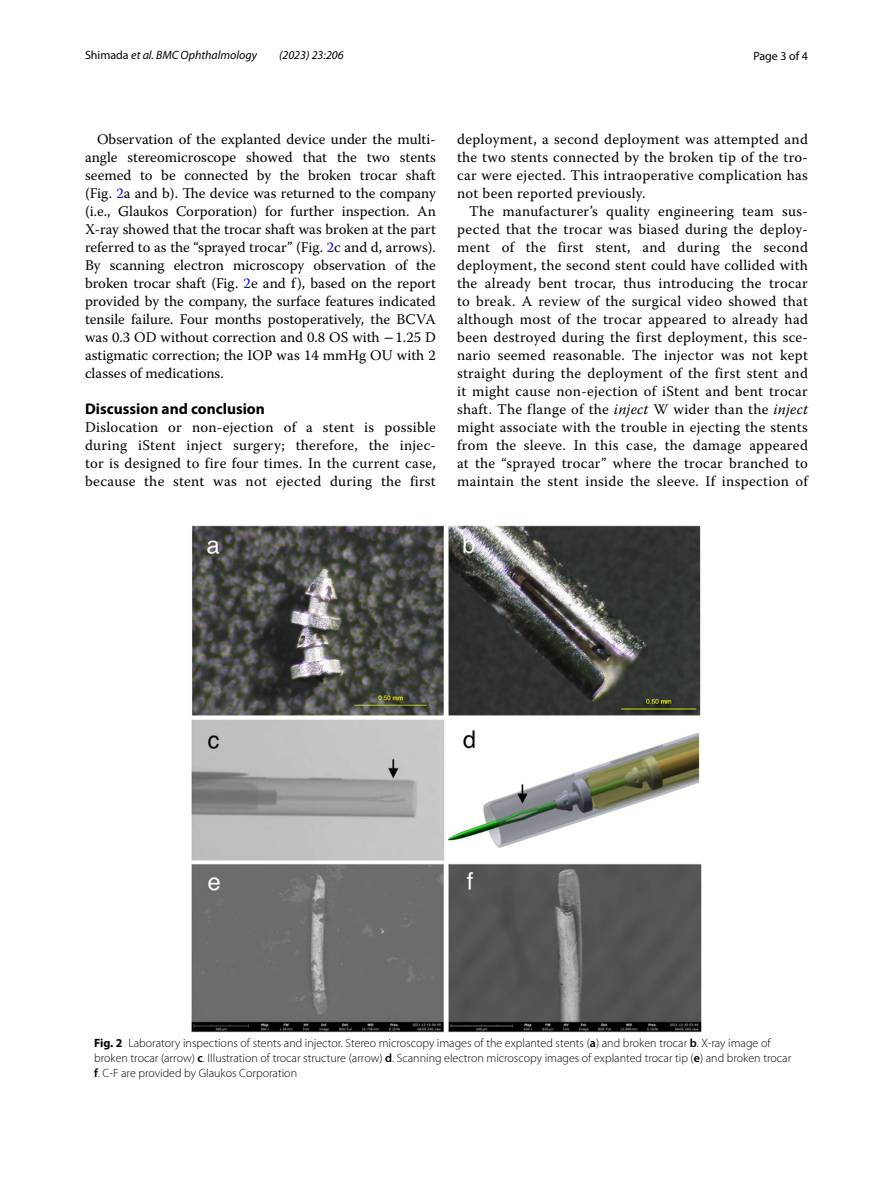
<style>
.page{position:relative;width:893px;height:1187px;background:#fff}
.page>*{position:absolute;margin:0;border:0;box-sizing:border-box;transform-origin:0 0}
.t1{font:700 15.45px "Myriad Pro";color:#000}
.t2{font:14.7px/18px "Warnock Pro";letter-spacing:.02em;color:#000;text-align:justify}
.t3{font:300 12px/15px "Myriad Pro";color:#000}
.t4{font:italic 12px "Myriad Pro";color:#000}
.t5{font:12px "Myriad Pro";color:#000}
.s1{font-style:normal}
.s2{color:#00f}
.s3{font-family:"STIX"}
.s4{font-style:italic}
.s5{font-weight:700}
.s6{font-weight:600}
</style>
<div class="page">
<img style="left:191px;top:525px;width:511px;height:506px">
<p class="t4" style="left:85px;top:48px;width:174px"><span class="s1">Shimada</span> et al. BMC Ophthalmology</p>
<p class="t4" style="left:279px;top:48px;width:66px">(2023) 23:206</p>
<p class="t5" style="left:753px;top:48px;width:56px">Page 3 of 4</p>
<p class="t2" style="left:85px;top:130px;width:352px;text-indent:12px">Observation of the explanted device under the multi&shy;angle stereomicroscope showed that the two stents seemed to be connected by the broken trocar shaft (Fig. <span class="s2">2</span>a and b). The device was returned to the company (i.e., Glaukos Corporation) for further inspection. An X-ray showed that the trocar shaft was broken at the part referred to as the “sprayed trocar” (Fig. <span class="s2">2</span>c and d, arrows).<br>By scanning electron microscopy observation of the broken trocar shaft (Fig. <span class="s2">2</span>e and f), based on the report provided by the company, the surface features indicated tensile failure. Four months postoperatively, the BCVA was 0.3 OD without correction and 0.8 OS with <span class="s3">−</span>1.25 D astigmatic correction; the IOP was 14 mmHg OU with 2 classes of medications.</p>
<p class="t1" style="left:85px;top:398px;width:181px">Discussion and conclusion</p>
<p class="t2" style="left:85px;top:418px;width:352px">Dislocation or non-ejection of a stent is possible during iStent inject surgery; therefore, the injec&shy;tor is designed to fire four times. In the current case, because the stent was not ejected during the first</p>
<p class="t2" style="left:457px;top:130px;width:352px">deployment, a second deployment was attempted and the two stents connected by the broken tip of the tro&shy;car were ejected. This intraoperative complication has not been reported previously.</p>
<p class="t2" style="left:457px;top:202px;width:352px;text-indent:12px">The manufacturer’s quality engineering team sus&shy;pected that the trocar was biased during the deploy&shy;ment of the first stent, and during the second deployment, the second stent could have collided with the already bent trocar, thus introducing the trocar to break. A review of the surgical video showed that although most of the trocar appeared to already had been destroyed during the first deployment, this sce&shy;nario seemed reasonable. The injector was not kept straight during the deployment of the first stent and it might cause non-ejection of iStent and bent trocar shaft. The flange of the <span class="s4">inject</span> W wider than the <span class="s4">inject </span>might associate with the trouble in ejecting the stents from the sleeve. In this case, the damage appeared at the “sprayed trocar” where the trocar branched to maintain the stent inside the sleeve. If inspection of</p>
<p class="t3" style="left:94px;top:1035px;width:699px"><span class="s5">Fig. 2</span> Laboratory inspections of stents and injector. Stereo microscopy images of the explanted stents (<span class="s6">a</span>) and broken trocar <span class="s6">b</span>. X-ray image of broken trocar (arrow) <span class="s6">c</span>. Illustration of trocar structure (arrow) <span class="s6">d</span>. Scanning electron microscopy images of explanted trocar tip (<span class="s6">e</span>) and broken trocar <span class="s6">f</span>. C-F are provided by Glaukos Corporation</p>
</div>
